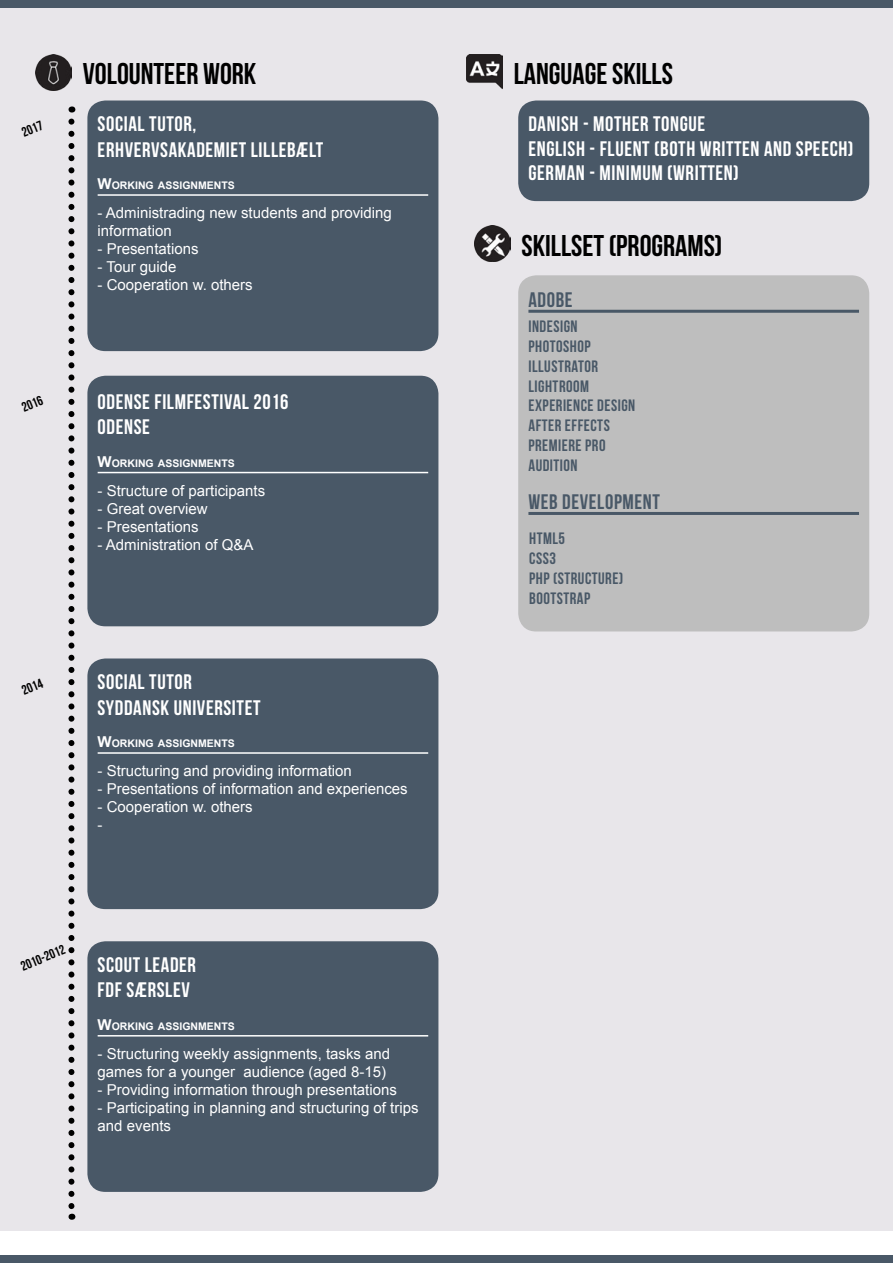
<style>
.page{position:relative;width:893px;height:1263px;background:#fff}
.page>*{position:absolute;margin:0;border:0;box-sizing:border-box;transform-origin:0 0}
.t1{font:30px "Bebas Neue";color:#000}
.t2{font:21px/25.2px "Bebas Neue";letter-spacing:.03em;color:#fff}
.t3{font:21px "Bebas Neue";letter-spacing:.03em;color:#495867}
.t4{font:16.5px/19.8px "Bebas Neue";letter-spacing:.03em;color:#495867}
.t5{font:15px/18px "Arial";color:#fff}
.t6{font:13.5px "Bebas Neue";color:#000}
.t7{font:700 10.5px "Arial";color:#fff}
.s1{font-size:15px}
</style>
<div class="page">
<div style="left:0;top:0;width:893px;height:1230px;background:#e8e6ea"></div>
<div style="left:0;top:1255px;width:893px;height:8px;background:#495867"></div>
<div style="left:0;top:0;width:893px;height:7px;background:#495867"></div>
<img style="left:35px;top:54px;width:36px;height:36px">
<svg style="left:68px;top:122px;width:6px;height:1098px"></svg>
<div style="left:87px;top:101px;width:351px;height:250px;background:#495867;border-radius:18px"></div>
<hr style="left:98px;top:194px;width:330px;height:2px;background:#fff">
<div style="left:87px;top:376px;width:351px;height:250px;background:#495867;border-radius:18px"></div>
<div style="left:87px;top:658px;width:351px;height:251px;background:#495867;border-radius:18px"></div>
<hr style="left:98px;top:752px;width:330px;height:2px;background:#fff">
<hr style="left:98px;top:472px;width:330px;height:1px;background:#fff">
<div style="left:87px;top:941px;width:351px;height:251px;background:#495867;border-radius:18px"></div>
<hr style="left:98px;top:1035px;width:330px;height:1px;background:#fff">
<img style="left:466px;top:54px;width:36px;height:35px">
<div style="left:518px;top:101px;width:351px;height:100px;background:#495867;border-radius:18px"></div>
<img style="left:474px;top:226px;width:36px;height:36px">
<div style="left:518px;top:275px;width:351px;height:356px;background:#bebebe;border-radius:18px"></div>
<hr style="left:528px;top:310px;width:331px;height:3px;background:#495867">
<hr style="left:528px;top:512px;width:331px;height:3px;background:#495867">
<h1 class="t1" style="left:83px;top:57px;width:175px">VOLOUNTEER WORK</h1>
<h1 class="t1" style="left:514px;top:57px;width:161px">LANGUAGE SKILLS</h1>
<p class="t6" style="left:20px;top:126px;width:23px;rotate:-22deg">2017</p>
<h2 class="t2" style="left:98px;top:111px;width:227px">SOCIAL TUTOR,<br>ERHVERVSAKADEMIET LILLEBÆLT</h2>
<p class="t7" style="left:98px;top:179px;width:139px"><span class="s1">W</span>ORKING ASSIGNMENTS</p>
<p class="t5" style="left:98px;top:204px;width:296px">- Administrading new students and providing information</p>
<p class="t5" style="left:98px;top:240px;width:102px">- Presentations</p>
<p class="t5" style="left:98px;top:258px;width:80px">- Tour guide</p>
<p class="t5" style="left:98px;top:276px;width:157px">- Cooperation w. others</p>
<h2 class="t2" style="left:528px;top:111px;width:178px">DANISH - MOTHER TONGUE</h2>
<h2 class="t2" style="left:528px;top:136px;width:326px;line-height:24.3px">ENGLISH - FLUENT (BOTH WRITTEN AND SPEECH)<br>GERMAN - MINIMUM (WRITTEN)</h2>
<h1 class="t1" style="left:521px;top:229px;width:203px">SKILLSET (PROGRAMS)</h1>
<h2 class="t3" style="left:528px;top:288px;width:46px">ADOBE</h2>
<p class="t6" style="left:20px;top:401px;width:23px;rotate:-22deg">2016</p>
<h2 class="t2" style="left:98px;top:389px;width:192px">ODENSE FILMFESTIVAL 2016<br>ODENSE</h2>
<p class="t7" style="left:98px;top:456px;width:139px"><span class="s1">W</span>ORKING ASSIGNMENTS</p>
<p class="t5" style="left:98px;top:481px;width:169px">- Structure of participants</p>
<p class="t5" style="left:98px;top:499px;width:112px">- Great overview</p>
<p class="t5" style="left:98px;top:517px;width:102px">- Presentations</p>
<p class="t5" style="left:98px;top:535px;width:157px">- Administration of Q&amp;A</p>
<p class="t4" style="left:528px;top:316px;width:108px">INDESIGN<br>PHOTOSHOP<br>ILLUSTRATOR<br>LIGHTROOM<br>EXPERIENCE DESIGN<br>AFTER EFFECTS<br>PREMIERE PRO<br>AUDITION</p>
<h2 class="t3" style="left:528px;top:490px;width:133px">WEB DEVELOPMENT</h2>
<p class="t4" style="left:529px;top:528px;width:96px">HTML5<br>CSS3<br>PHP (STRUCTURE)<br>BOOTSTRAP</p>
<p class="t6" style="left:20px;top:684px;width:23px;rotate:-22deg">2014</p>
<h2 class="t2" style="left:98px;top:669px;width:164px">SOCIAL TUTOR<br>SYDDANSK UNIVERSITET</h2>
<p class="t7" style="left:98px;top:737px;width:139px"><span class="s1">W</span>ORKING ASSIGNMENTS</p>
<p class="t5" style="left:98px;top:762px;width:256px">- Structuring and providing information</p>
<p class="t5" style="left:98px;top:780px;width:312px">- Presentations of information and experiences</p>
<p class="t5" style="left:98px;top:798px;width:157px">- Cooperation w. others -</p>
<p class="t6" style="left:19px;top:959px;width:48px;rotate:-22deg">2010-2012</p>
<h2 class="t2" style="left:98px;top:952px;width:100px">SCOUT LEADER<br>FDF SÆRSLEV</h2>
<p class="t7" style="left:98px;top:1019px;width:139px"><span class="s1">W</span>ORKING ASSIGNMENTS</p>
<p class="t5" style="left:98px;top:1045px;width:294px">- Structuring weekly assignments, tasks and games for a younger audience (aged 8-15)</p>
<p class="t5" style="left:98px;top:1081px;width:301px">- Providing information through presentations</p>
<p class="t5" style="left:98px;top:1099px;width:322px">- Participating in planning and structuring of trips and events</p>
</div>
